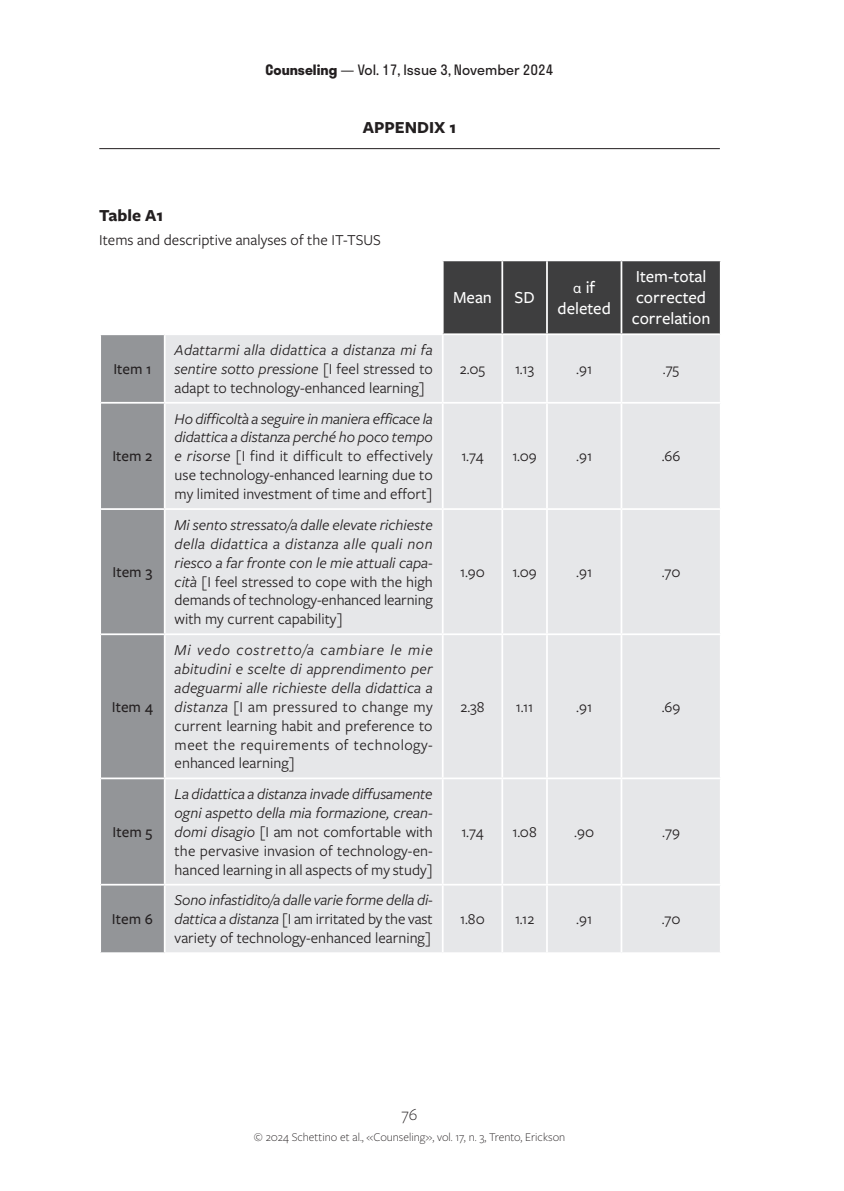
<style>
.page{position:relative;width:844px;height:1191px;background:#fff}
.page>*{position:absolute;margin:0;border:0;box-sizing:border-box;transform-origin:0 0}
.t1{font:500 17.5px/21px "Freight Sans Pro";color:#fff}
.t2{font:700 17.5px "Freight Sans Pro";color:#231f20}
.t3{font:300 17.5px "Freight Sans Pro";color:#231f20}
.t4{font:15.75px/18.9px "Freight Sans Pro";color:#231f20;text-align:justify}
.t5{font:italic 15.75px/18.9px "Freight Sans Pro";letter-spacing:.01em;color:#231f20;text-align:justify}
.t6{font:500 15.75px "Freight Sans Pro";color:#231f20}
.t7{font:14px "Stratos";color:#231f20}
.t8{font:300 12.25px "Freight Sans Pro";color:#231f20}
.s1{font-weight:700}
.s2{font-style:normal}
.s3{font-style:italic}
</style>
<div class="page">
<hr style="left:99px;top:148px;width:620px;height:1px;background:#231f20">
<div style="left:101px;top:335px;width:63px;height:617px;background:#939598"></div>
<div style="left:165px;top:335px;width:554px;height:617px;background:#e6e7e9"></div>
<hr style="left:441px;top:335px;width:2px;height:67px;background:#fff">
<hr style="left:501px;top:335px;width:2px;height:67px;background:#fff">
<hr style="left:546px;top:335px;width:1px;height:67px;background:#fff">
<hr style="left:620px;top:335px;width:2px;height:67px;background:#fff">
<hr style="left:101px;top:402px;width:64px;height:1px;background:#fff">
<hr style="left:165px;top:402px;width:277px;height:1px;background:#fff">
<hr style="left:442px;top:402px;width:60px;height:1px;background:#fff">
<hr style="left:441px;top:403px;width:2px;height:105px;background:#fff">
<hr style="left:502px;top:402px;width:45px;height:1px;background:#fff">
<hr style="left:501px;top:403px;width:2px;height:105px;background:#fff">
<hr style="left:547px;top:402px;width:74px;height:1px;background:#fff">
<hr style="left:546px;top:403px;width:1px;height:105px;background:#fff">
<hr style="left:621px;top:402px;width:100px;height:1px;background:#fff">
<hr style="left:620px;top:403px;width:2px;height:105px;background:#fff">
<hr style="left:101px;top:508px;width:64px;height:2px;background:#fff">
<hr style="left:165px;top:508px;width:277px;height:2px;background:#fff">
<hr style="left:442px;top:508px;width:60px;height:2px;background:#fff">
<hr style="left:441px;top:510px;width:2px;height:123px;background:#fff">
<hr style="left:502px;top:508px;width:45px;height:2px;background:#fff">
<hr style="left:501px;top:510px;width:2px;height:123px;background:#fff">
<hr style="left:547px;top:508px;width:74px;height:2px;background:#fff">
<hr style="left:546px;top:510px;width:1px;height:123px;background:#fff">
<hr style="left:621px;top:508px;width:100px;height:2px;background:#fff">
<hr style="left:620px;top:510px;width:2px;height:123px;background:#fff">
<hr style="left:101px;top:633px;width:64px;height:2px;background:#fff">
<hr style="left:165px;top:633px;width:277px;height:2px;background:#fff">
<hr style="left:442px;top:633px;width:60px;height:2px;background:#fff">
<hr style="left:441px;top:635px;width:2px;height:142px;background:#fff">
<hr style="left:502px;top:633px;width:45px;height:2px;background:#fff">
<hr style="left:501px;top:635px;width:2px;height:142px;background:#fff">
<hr style="left:547px;top:633px;width:74px;height:2px;background:#fff">
<hr style="left:546px;top:635px;width:1px;height:142px;background:#fff">
<hr style="left:621px;top:633px;width:100px;height:2px;background:#fff">
<hr style="left:620px;top:635px;width:2px;height:142px;background:#fff">
<hr style="left:101px;top:777px;width:64px;height:2px;background:#fff">
<hr style="left:165px;top:777px;width:277px;height:2px;background:#fff">
<hr style="left:442px;top:777px;width:60px;height:2px;background:#fff">
<hr style="left:441px;top:779px;width:2px;height:104px;background:#fff">
<hr style="left:502px;top:777px;width:45px;height:2px;background:#fff">
<hr style="left:501px;top:779px;width:2px;height:104px;background:#fff">
<hr style="left:547px;top:777px;width:74px;height:2px;background:#fff">
<hr style="left:546px;top:779px;width:1px;height:104px;background:#fff">
<hr style="left:621px;top:777px;width:100px;height:2px;background:#fff">
<hr style="left:620px;top:779px;width:2px;height:104px;background:#fff">
<hr style="left:101px;top:883px;width:64px;height:2px;background:#fff">
<hr style="left:165px;top:883px;width:277px;height:2px;background:#fff">
<hr style="left:442px;top:883px;width:60px;height:2px;background:#fff">
<hr style="left:441px;top:885px;width:2px;height:67px;background:#fff">
<hr style="left:502px;top:883px;width:45px;height:2px;background:#fff">
<hr style="left:501px;top:885px;width:2px;height:67px;background:#fff">
<hr style="left:547px;top:883px;width:74px;height:2px;background:#fff">
<hr style="left:546px;top:885px;width:1px;height:67px;background:#fff">
<hr style="left:621px;top:883px;width:100px;height:2px;background:#fff">
<hr style="left:620px;top:885px;width:2px;height:67px;background:#fff">
<svg style="left:442px;top:260px;width:278px;height:74px;background:#474748"></svg>
<p class="t7" style="left:265px;top:58px;width:289px"><span class="s1">Counseling</span> — Vol. 17, Issue 3, November 2024</p>
<p class="t2" style="left:363px;top:116px;width:95px">APPENDIX 1</p>
<p class="t2" style="left:99px;top:203px;width:65px">Table A1</p>
<p class="t4" style="left:99px;top:229px;width:283px">Items and descriptive analyses of the IT-TSUS</p>
<p class="t6" style="left:113px;top:358px;width:40px">Item 1</p>
<p class="t6" style="left:112px;top:445px;width:41px">Item 2</p>
<p class="t6" style="left:112px;top:561px;width:41px">Item 3</p>
<p class="t6" style="left:112px;top:696px;width:43px">Item 4</p>
<p class="t6" style="left:113px;top:821px;width:41px">Item 5</p>
<p class="t6" style="left:112px;top:908px;width:42px">Item 6</p>
<p class="t5" style="left:174px;top:340px;width:259px">Adattarmi alla didattica a distanza mi fa sentire sotto pressione <span class="s2">[I feel stressed to adapt to technology-enhanced learning]</span></p>
<p class="t4" style="left:174px;top:408px;width:260px"><span class="s3">Ho difficoltà a seguire in maniera efficace la didattica a distanza perché ho poco tempo e risorse</span> [I find it difficult to effectively use technology-enhanced learning due to my limited investment of time and effort]</p>
<p class="t5" style="left:174px;top:514px;width:260px">Mi sento stressato/a dalle elevate richieste della didattica a distanza alle quali non riesco a far fronte con le mie attuali capa&shy;cità <span class="s2">[I feel stressed to cope with the high demands of technology-enhanced learning with my current capability]</span></p>
<p class="t5" style="left:174px;top:640px;width:260px">Mi vedo costretto/a cambiare le mie abitudini e scelte di apprendimento per adeguarmi alle richieste della didattica a distanza <span class="s2">[I am pressured to change my current learning habit and preference to meet the requirements of technology&shy;enhanced learning]</span></p>
<p class="t4" style="left:174px;top:784px;width:260px"><span class="s3">La didattica a distanza invade diffusamente ogni aspetto della mia formazione, crean&shy;domi disagio</span> [I am not comfortable with the pervasive invasion of technology-en&shy;hanced learning in all aspects of my study]</p>
<p class="t4" style="left:175px;top:890px;width:259px"><span class="s3">Sono infastidito/a dalle varie forme della di&shy;dattica a distanza</span> [I am irritated by the vast variety of technology-enhanced learning]</p>
<p class="t1" style="left:453px;top:286px;width:40px">Mean</p>
<p class="t1" style="left:514px;top:286px;width:22px">SD</p>
<p class="t1" style="left:557px;top:276px;width:55px;text-indent:28px">if deleted</p>
<p class="t1" style="left:631px;top:265px;width:80px">Item-total corrected correlation</p>
<p class="t4" style="left:460px;top:359px;width:27px">2.05</p>
<p class="t4" style="left:515px;top:359px;width:20px">1.13</p>
<p class="t4" style="left:576px;top:359px;width:17px">.91</p>
<p class="t4" style="left:662px;top:359px;width:18px">.75</p>
<p class="t4" style="left:461px;top:446px;width:24px">1.74</p>
<p class="t4" style="left:512px;top:446px;width:26px">1.09</p>
<p class="t4" style="left:576px;top:446px;width:17px">.91</p>
<p class="t4" style="left:661px;top:446px;width:20px">.66</p>
<p class="t4" style="left:460px;top:562px;width:26px">1.90</p>
<p class="t4" style="left:512px;top:562px;width:26px">1.09</p>
<p class="t4" style="left:576px;top:562px;width:17px">.91</p>
<p class="t4" style="left:661px;top:562px;width:20px">.70</p>
<p class="t4" style="left:460px;top:696px;width:26px">2.38</p>
<p class="t4" style="left:515px;top:696px;width:19px">1.11</p>
<p class="t4" style="left:576px;top:696px;width:17px">.91</p>
<p class="t4" style="left:661px;top:696px;width:20px">.69</p>
<p class="t4" style="left:461px;top:821px;width:24px">1.74</p>
<p class="t4" style="left:512px;top:821px;width:26px">1.08</p>
<p class="t4" style="left:574px;top:821px;width:21px">.90</p>
<p class="t4" style="left:662px;top:821px;width:19px">.79</p>
<p class="t4" style="left:460px;top:909px;width:26px">1.80</p>
<p class="t4" style="left:515px;top:909px;width:21px">1.12</p>
<p class="t4" style="left:576px;top:909px;width:17px">.91</p>
<p class="t4" style="left:661px;top:909px;width:20px">.70</p>
<p class="t3" style="left:401px;top:1102px;width:17px">76</p>
<p class="t8" style="left:254px;top:1129px;width:313px">© 2024 Schettino et al., «Counseling», vol. 17, n. 3, Trento, Erickson</p>
</div>
